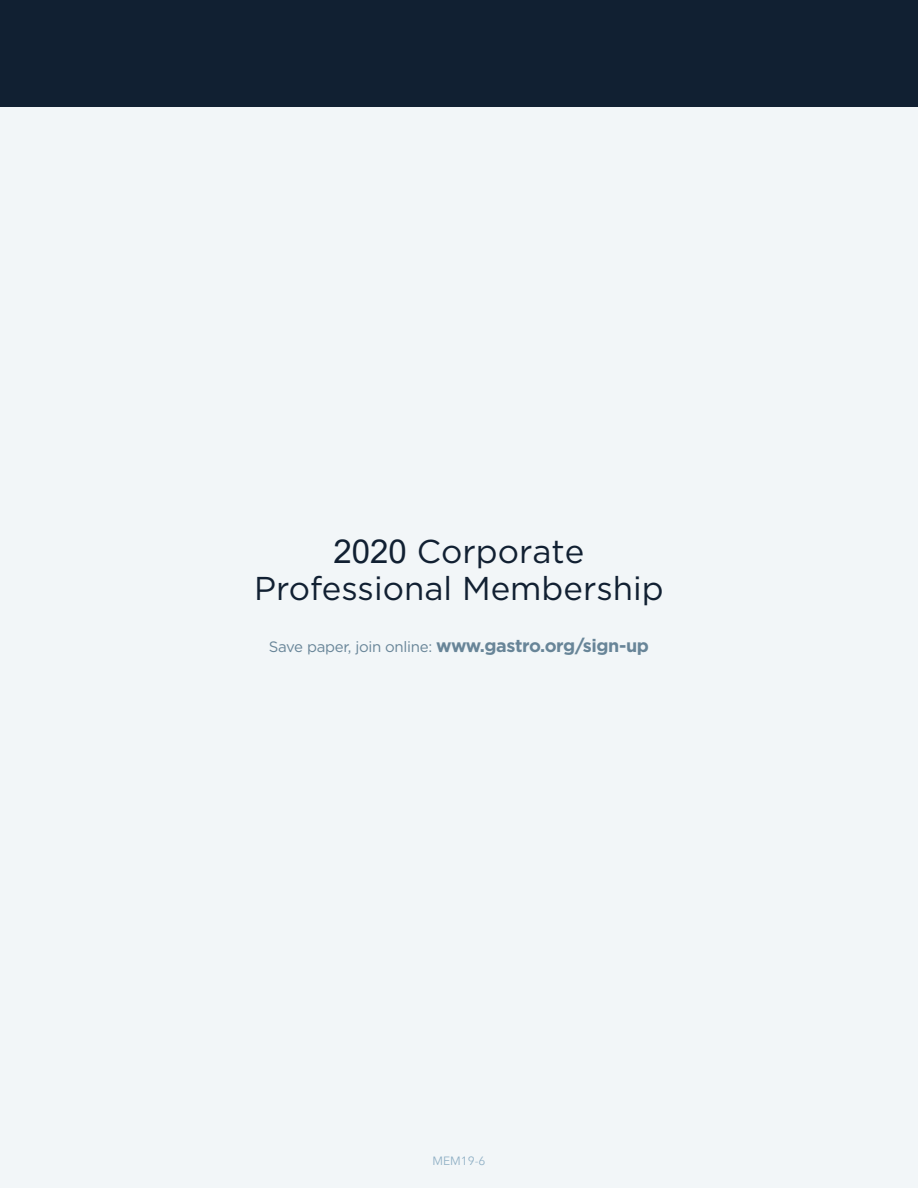
<style>
.page{position:relative;width:918px;height:1188px;background:#f2f6f8}
.page>*{position:absolute;margin:0;border:0;box-sizing:border-box;transform-origin:0 0}
.t1{font:33px/37.5px "Gotham";color:#112032;text-align:center}
.t2{font:700 18px "Gotham";letter-spacing:-.02em;color:#688598}
.t3{font:12px "Avenir Next";color:#90b0c5}
.s1{font-family:"Arial"}
.s2{font-weight:400;font-size:15px}
</style>
<div class="page">
<div style="left:0;top:0;width:918px;height:106px;background:#112032"></div>
<h1 class="t1" style="left:254px;top:532px;width:411px"><span class="s1">2020</span> Corporate<br>Professional Membership</h1>
<p class="t2" style="left:269px;top:633px;width:382px"><span class="s2">Save paper, join online:</span> www.gastro.org/sign-up</p>
<p class="t3" style="left:432px;top:1151px;width:55px">MEM19-6</p>
</div>
